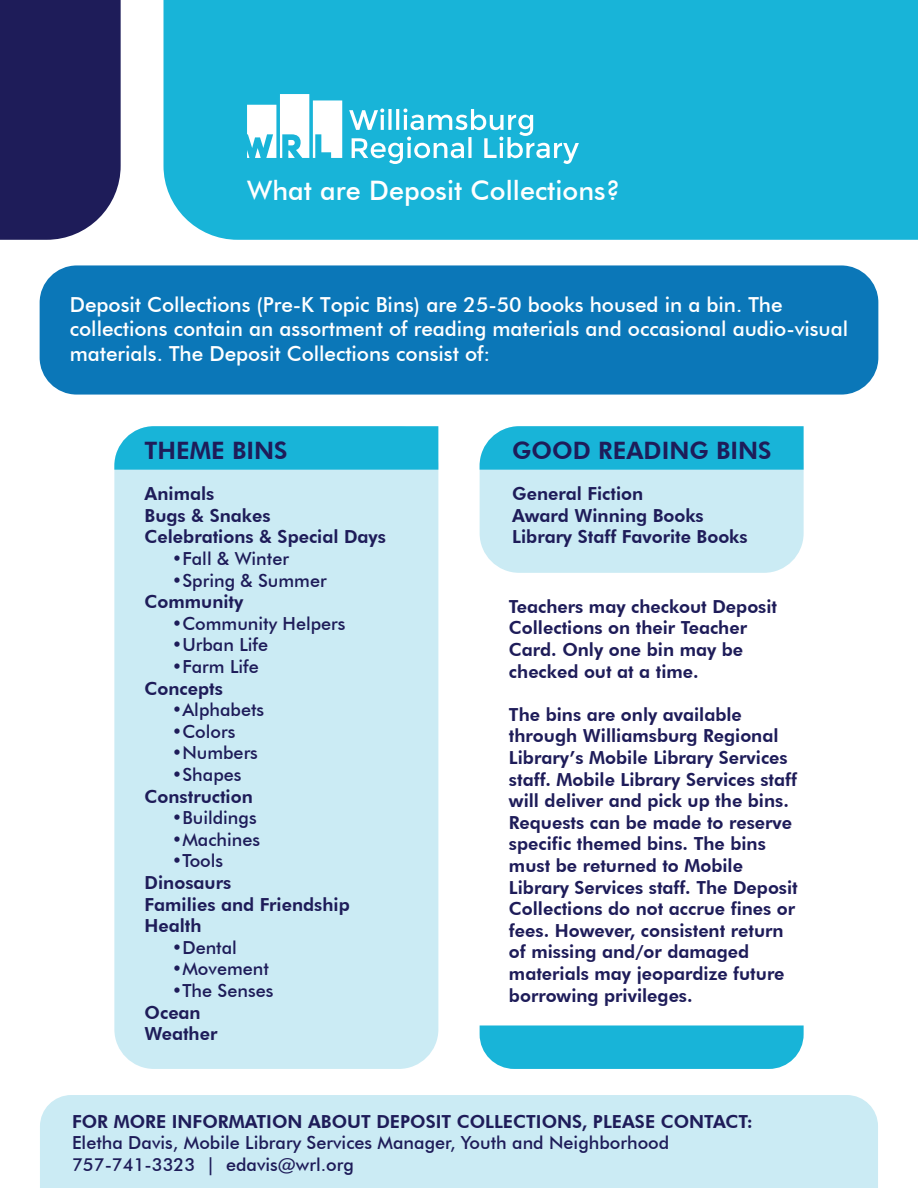
<style>
.page{position:relative;width:918px;height:1188px;background:#fff}
.page>*{position:absolute;margin:0;border:0;box-sizing:border-box;transform-origin:0 0}
.t1{font:500 26.85px "Futura BT";color:#fff}
.t2{font:800 24px "Futura BT";color:#1e1c59}
.t3{font:500 20.7px/24.9px "Futura BT";letter-spacing:-.005em;color:#fff}
.t4{font:800 18px/21.6px "Futura BT";color:#1e1c59}
.t5{font:500 18px/21.6px "Futura BT";color:#1e1c59}
</style>
<div class="page">
<div style="left:164px;top:0;width:754px;height:240px;background:#18b4d8"></div>
<div style="left:0;top:0;width:121px;height:240px;background:#1e1c59"></div>
<svg style="left:247px;top:94px;width:332px;height:70px"></svg>
<div style="left:40px;top:265px;width:838px;height:130px;background:#0b77b8;border-radius:37px"></div>
<div style="left:40px;top:1095px;width:838px;height:93px;background:#cbebf4"></div>
<div style="left:114px;top:426px;width:324px;height:643px;background:#cbebf4;border-radius:40px"></div>
<svg style="left:114px;top:426px;width:324px;height:44px;background:#20b6d9"></svg>
<div style="left:480px;top:426px;width:324px;height:147px;background:#cbebf4;border-radius:40px"></div>
<svg style="left:480px;top:426px;width:324px;height:44px;background:#20b6d9"></svg>
<svg style="left:480px;top:1025px;width:324px;height:44px;background:#23b7d9"></svg>
<h1 class="t1" style="left:247px;top:174px;width:375px">What are Deposit Collections?</h1>
<p class="t3" style="left:70px;top:292px;width:780px">Deposit Collections (Pre-K Topic Bins) are 25-50 books housed in a bin. The collections contain an assortment of reading materials and occasional audio-visual materials. The Deposit Collections consist of:</p>
<h2 class="t2" style="left:145px;top:436px;width:145px">THEME BINS</h2>
<h2 class="t2" style="left:512px;top:436px;width:261px">GOOD READING BINS</h2>
<p class="t4" style="left:512px;top:483px;width:237px">General Fiction<br>Award Winning Books<br>Library Staff Favorite Books</p>
<p class="t4" style="left:145px;top:483px;width:243px">Animals<br>Bugs &amp; Snakes<br>Celebrations &amp; Special Days</p>
<p class="t5" style="left:172px;top:548px;width:119px">•Fall &amp; Winter</p>
<p class="t5" style="left:172px;top:569px;width:156px">•Spring &amp; Summer</p>
<p class="t4" style="left:145px;top:591px;width:100px">Community</p>
<p class="t5" style="left:172px;top:613px;width:175px">•Community Helpers</p>
<p class="t5" style="left:172px;top:634px;width:98px">•Urban Life</p>
<p class="t5" style="left:172px;top:656px;width:89px">•Farm Life</p>
<p class="t4" style="left:145px;top:677px;width:80px">Concepts</p>
<p class="t5" style="left:172px;top:699px;width:94px">•Alphabets</p>
<p class="t5" style="left:172px;top:721px;width:65px">•Colors</p>
<p class="t5" style="left:172px;top:742px;width:88px">•Numbers</p>
<p class="t5" style="left:172px;top:764px;width:71px">•Shapes</p>
<p class="t4" style="left:145px;top:785px;width:110px">Construction</p>
<p class="t5" style="left:172px;top:807px;width:86px">•Buildings</p>
<p class="t5" style="left:172px;top:829px;width:90px">•Machines</p>
<p class="t5" style="left:172px;top:850px;width:53px">•Tools</p>
<p class="t4" style="left:145px;top:872px;width:207px">Dinosaurs<br>Families and Friendship<br>Health</p>
<p class="t5" style="left:172px;top:937px;width:67px">•Dental</p>
<p class="t5" style="left:172px;top:958px;width:99px">•Movement</p>
<p class="t5" style="left:172px;top:980px;width:103px">•The Senses</p>
<p class="t4" style="left:145px;top:1001px;width:74px">Ocean<br>Weather</p>
<p class="t4" style="left:509px;top:596px;width:270px">Teachers may checkout Deposit<br>Collections on their Teacher<br>Card. Only one bin may be checked out at a time.</p>
<p class="t4" style="left:509px;top:704px;width:290px">The bins are only available through Williamsburg Regional<br>Library’s Mobile Library Services staff. Mobile Library Services staff will deliver and pick up the bins.<br>Requests can be made to reserve specific themed bins. The bins must be returned to Mobile<br>Library Services staff. The Deposit<br>Collections do not accrue fines or fees. However, consistent return of missing and/or damaged materials may jeopardize future borrowing privileges.</p>
<p class="t4" style="left:72px;top:1110px;width:682px">FOR MORE INFORMATION ABOUT DEPOSIT COLLECTIONS, PLEASE CONTACT:</p>
<p class="t5" style="left:72px;top:1132px;width:599px">Eletha Davis, Mobile Library Services Manager, Youth and Neighborhood<br>757-741-3323 | edavis@wrl.org</p>
</div>
